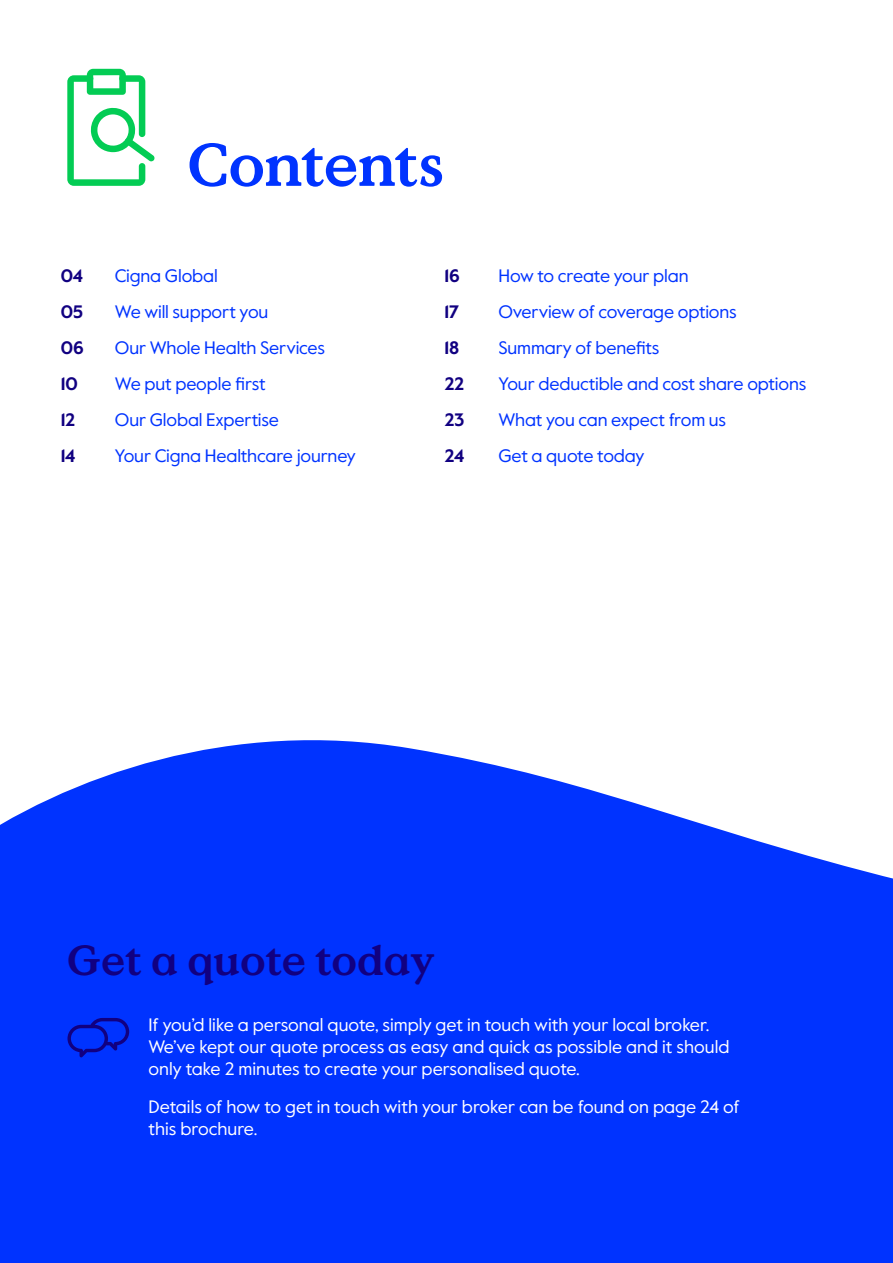
<style>
.page{position:relative;width:893px;height:1263px;background:#fff}
.page>*{position:absolute;margin:0;border:0;box-sizing:border-box;transform-origin:0 0}
.t1{font:700 60px "Value Serif Pro";letter-spacing:-.02em;color:#03f}
.t2{font:700 42px "Value Serif Pro";color:#110081}
.t3{font:18px "Value Sans Pro";letter-spacing:-.01em;color:#03f}
.t4{font:18px/21.6px "Value Sans Pro";color:#fff}
.t5{font:700 18px "Value Sans Pro";letter-spacing:-.01em;color:#110081}
</style>
<div class="page">
<svg style="left:0;top:740px;width:893px;height:148px;fill:#03f"></svg>
<div style="left:0;top:888px;width:893px;height:375px;background:#03f"></div>
<svg style="left:67px;top:69px;width:88px;height:117px"></svg>
<svg style="left:68px;top:1018px;width:61px;height:39px"></svg>
<h1 class="t1" style="left:187px;top:129px;width:258px">Contents</h1>
<p class="t5" style="left:61px;top:264px;width:24px">04</p>
<p class="t3" style="left:115px;top:264px;width:105px">Cigna Global</p>
<p class="t5" style="left:61px;top:300px;width:24px">05</p>
<p class="t3" style="left:115px;top:300px;width:155px">We will support you</p>
<p class="t5" style="left:61px;top:336px;width:25px">06</p>
<p class="t3" style="left:115px;top:336px;width:212px">Our Whole Health Services</p>
<p class="t5" style="left:61px;top:372px;width:19px">10</p>
<p class="t3" style="left:115px;top:372px;width:153px">We put people first</p>
<p class="t5" style="left:61px;top:408px;width:16px">12</p>
<p class="t3" style="left:115px;top:408px;width:166px">Our Global Expertise</p>
<p class="t5" style="left:61px;top:444px;width:16px">14</p>
<p class="t3" style="left:115px;top:444px;width:243px">Your Cigna Healthcare journey</p>
<p class="t5" style="left:444px;top:264px;width:17px">16</p>
<p class="t3" style="left:498px;top:264px;width:192px">How to create your plan</p>
<p class="t5" style="left:444px;top:300px;width:16px">17</p>
<p class="t3" style="left:498px;top:300px;width:240px">Overview of coverage options</p>
<p class="t5" style="left:444px;top:336px;width:16px">18</p>
<p class="t3" style="left:498px;top:336px;width:163px">Summary of benefits</p>
<p class="t5" style="left:444px;top:372px;width:22px">22</p>
<p class="t3" style="left:498px;top:372px;width:309px">Your deductible and cost share options</p>
<p class="t5" style="left:444px;top:408px;width:22px">23</p>
<p class="t3" style="left:498px;top:408px;width:229px">What you can expect from us</p>
<p class="t5" style="left:444px;top:444px;width:22px">24</p>
<p class="t3" style="left:498px;top:444px;width:148px">Get a quote today</p>
<h2 class="t2" style="left:67px;top:935px;width:369px">Get a quote today</h2>
<p class="t4" style="left:148px;top:1015px;width:582px">If you’d like a personal quote, simply get in touch with your local broker.<br>We’ve kept our quote process as easy and quick as possible and it should only take 2 minutes to create your personalised quote.</p>
<p class="t4" style="left:148px;top:1096px;width:593px">Details of how to get in touch with your broker can be found on page 24 of this brochure.</p>
</div>
